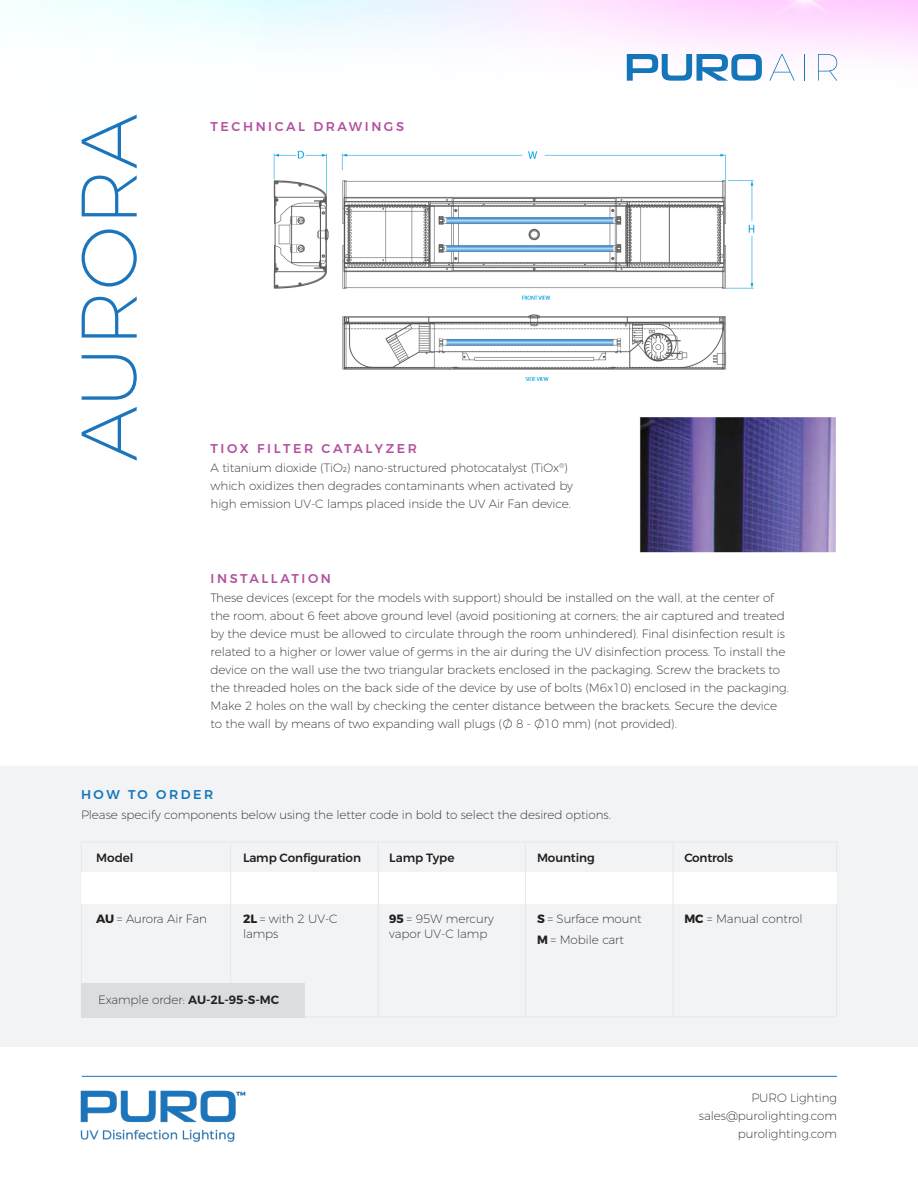
<style>
.page{position:relative;width:918px;height:1188px;background:#fff}
.page>*{position:absolute;margin:0;border:0;box-sizing:border-box;transform-origin:0 0}
.t1{font:200 78.75px "Montserrat";color:#1b75bc}
.B_head{font:500 12.75px "Montserrat";letter-spacing:.2em;color:#b2519f}
.B_head-2{font:500 12.75px "Montserrat";letter-spacing:.2em;color:#1376ba}
.Body_8{font:200 12px/18px "Montserrat";letter-spacing:-.005em;color:#232323}
.Body_8-2{font:200 12px/15px "Montserrat";letter-spacing:-.005em;color:#231f20}
.Body_8-3{font:500 12px "Montserrat";letter-spacing:-.01em;color:#231f20}
.s1{font-weight:700}
.s2{font-weight:600}
</style>
<div class="page">
<div style="left:0;top:767px;width:918px;height:280px;background:#f2f3f4"></div>
<hr style="left:82px;top:1076px;width:755px;height:1px;background:#1b75bc">
<div style="left:81px;top:873px;width:756px;height:31px;background:#fff"></div>
<hr style="left:230px;top:843px;width:1px;height:174px;background:#e6e7e9">
<hr style="left:673px;top:843px;width:1px;height:174px;background:#e6e7e9">
<hr style="left:378px;top:843px;width:1px;height:174px;background:#e6e7e9">
<hr style="left:525px;top:843px;width:1px;height:174px;background:#e6e7e9">
<img style="left:273px;top:150px;width:482px;height:231px">
<img style="left:639px;top:417px;width:197px;height:135px">
<svg style="left:627px;top:54px;width:135px;height:27px"></svg>
<svg style="left:769px;top:54px;width:26px;height:27px"></svg>
<svg style="left:804px;top:54px;width:1px;height:27px"></svg>
<svg style="left:818px;top:54px;width:19px;height:27px"></svg>
<img style="left:80px;top:1090px;width:166px;height:52px">
<div style="left:81px;top:983px;width:223px;height:34px;background:#dcdddf"></div>
<p class="t1" style="left:61px;top:461px;width:349px;rotate:-90deg">AURORA</p>
<p class="B_head" style="left:211px;top:119px;width:195px">TECHNICAL DRAWINGS</p>
<p class="B_head" style="left:211px;top:440px;width:208px">TIOX FILTER CATALYZER</p>
<p class="Body_8" style="left:211px;top:459px;width:364px">A titanium dioxide (TiO2) nano-structured photocatalyst (TiOx<sup>®</sup>) which oxidizes then degrades contaminants when activated by high emission UV-C lamps placed inside the UV Air Fan device.</p>
<p class="B_head" style="left:211px;top:570px;width:122px">INSTALLATION</p>
<p class="Body_8" style="left:211px;top:589px;width:580px">These devices (except for the models with support) should be installed on the wall, at the center of the room, about 6 feet above ground level (avoid positioning at corners; the air captured and treated by the device must be allowed to circulate through the room unhindered). Final disinfection result is related to a higher or lower value of germs in the air during the UV disinfection process. To install the device on the wall use the two triangular brackets enclosed in the packaging. Screw the brackets to the threaded holes on the back side of the device by use of bolts (M6x10) enclosed in the packaging.<br>Make 2 holes on the wall by checking the center distance between the brackets. Secure the device to the wall by means of two expanding wall plugs (Ø 8 - Ø10 mm) (not provided).</p>
<p class="B_head-2" style="left:81px;top:787px;width:134px">HOW TO ORDER</p>
<p class="Body_8-2" style="left:81px;top:807px;width:531px">Please specify components below using the letter code in bold to select the desired options.</p>
<p class="Body_8-3" style="left:96px;top:850px;width:39px">Model</p>
<p class="Body_8-3" style="left:243px;top:850px;width:120px">Lamp Configuration</p>
<p class="Body_8-3" style="left:537px;top:850px;width:59px">Mounting</p>
<p class="Body_8-3" style="left:389px;top:850px;width:67px">Lamp Type</p>
<p class="Body_8-3" style="left:684px;top:850px;width:50px">Controls</p>
<p class="Body_8-2" style="left:96px;top:911px;width:112px"><span class="s1">AU</span> = Aurora Air Fan</p>
<p class="Body_8-2" style="left:243px;top:911px;width:96px"><span class="s1">2L</span> = with 2 UV-C lamps</p>
<p class="Body_8-2" style="left:389px;top:911px;width:106px"><span class="s1">95</span> = 95W mercury vapor UV-C lamp</p>
<p class="Body_8-2" style="left:537px;top:911px;width:106px"><span class="s1">S</span> = Surface mount</p>
<p class="Body_8-2" style="left:537px;top:932px;width:88px"><span class="s1">M</span> = Mobile cart</p>
<p class="Body_8-2" style="left:684px;top:911px;width:120px"><span class="s1">MC</span> = Manual control</p>
<p class="Body_8" style="left:98px;top:990px;width:183px">Example order: <span class="s2">AU-2L-95-S-MC</span></p>
<p class="Body_8-2" style="left:751px;top:1090px;width:87px">PURO Lighting</p>
<p class="Body_8-2" style="left:699px;top:1108px;width:140px">sales@purolighting.com</p>
<p class="Body_8-2" style="left:738px;top:1126px;width:101px">purolighting.com</p>
</div>
